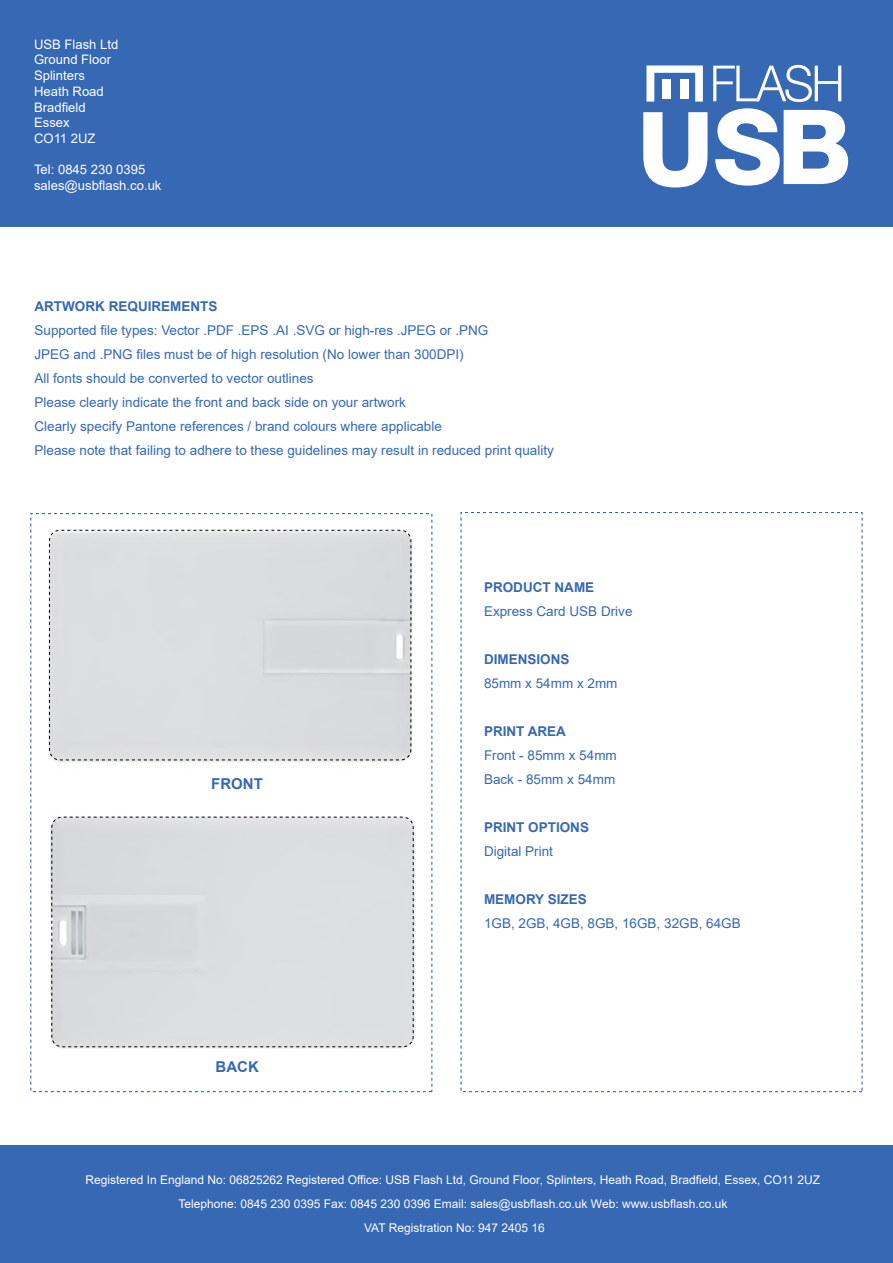
<style>
.page{position:relative;width:893px;height:1263px;background:#fff}
.page>*{position:absolute;margin:0;border:0;box-sizing:border-box;transform-origin:0 0}
.t1{font:700 15px "Arial";color:#3668b3}
.t2{font:13.5px/24px "Arial";color:#3668b3}
.t3{font:700 13.5px "Arial";color:#3668b3}
.t4{font:13.05px/15.8px "Arial";color:#fff}
.t5{font:12px/24px "Arial";color:#fff;text-align:center}
</style>
<div class="page">
<img style="left:48px;top:530px;width:367px;height:518px">
<div style="left:0;top:0;width:893px;height:227px;background:#3668b3"></div>
<svg style="left:713px;top:65px;width:128px;height:37px"></svg>
<svg style="left:646px;top:65px;width:57px;height:37px"></svg>
<div style="left:680px;top:79px;width:8px;height:20px;background:#fff"></div>
<div style="left:662px;top:79px;width:9px;height:20px;background:#fff"></div>
<svg style="left:643px;top:112px;width:64px;height:75px"></svg>
<svg style="left:715px;top:108px;width:133px;height:78px"></svg>
<div style="left:0;top:1146px;width:893px;height:117px;background:#3668b3"></div>
<div style="left:49px;top:530px;width:362px;height:230px;border:1px dashed #000;border-radius:10px"></div>
<div style="left:51px;top:817px;width:363px;height:230px;border:1px dashed #000;border-radius:10px"></div>
<p class="t4" style="left:34px;top:36px;width:86px">USB Flash Ltd<br>Ground Floor<br>Splinters<br>Heath Road<br>Bradfield<br>Essex<br>CO11 2UZ</p>
<p class="t4" style="left:34px;top:162px;width:129px">Tel: 0845 230 0395 sales@usbflash.co.uk</p>
<p class="t3" style="left:34px;top:296px;width:184px">ARTWORK REQUIREMENTS</p>
<p class="t2" style="left:34px;top:318px;width:521px">Supported file types: Vector .PDF .EPS .AI .SVG or high-res .JPEG or .PNG<br>JPEG and .PNG files must be of high resolution (No lower than 300DPI)<br>All fonts should be converted to vector outlines<br>Please clearly indicate the front and back side on your artwork<br>Clearly specify Pantone references / brand colours where applicable<br>Please note that failing to adhere to these guidelines may result in reduced print quality</p>
<p class="t1" style="left:211px;top:773px;width:53px">FRONT</p>
<p class="t1" style="left:215px;top:1056px;width:45px">BACK</p>
<p class="t3" style="left:484px;top:577px;width:112px">PRODUCT NAME</p>
<p class="t2" style="left:484px;top:599px;width:150px">Express Card USB Drive</p>
<p class="t3" style="left:484px;top:649px;width:87px">DIMENSIONS</p>
<p class="t2" style="left:484px;top:671px;width:135px">85mm x 54mm x 2mm</p>
<p class="t3" style="left:484px;top:721px;width:84px">PRINT AREA</p>
<p class="t2" style="left:484px;top:743px;width:134px">Front - 85mm x 54mm<br>Back - 85mm x 54mm</p>
<p class="t3" style="left:484px;top:817px;width:107px">PRINT OPTIONS</p>
<p class="t2" style="left:484px;top:839px;width:71px">Digital Print</p>
<p class="t3" style="left:484px;top:889px;width:104px">MEMORY SIZES</p>
<p class="t2" style="left:484px;top:911px;width:258px">1GB, 2GB, 4GB, 8GB, 16GB, 32GB, 64GB</p>
<p class="t5" style="left:86px;top:1167px;width:736px">Registered In England No: 06825262 Registered Office: USB Flash Ltd, Ground Floor, Splinters, Heath Road, Bradfield, Essex, CO11 2UZ<br>Telephone: 0845 230 0395 Fax: 0845 230 0396 Email: sales@usbflash.co.uk Web: www.usbflash.co.uk<br>VAT Registration No: 947 2405 16</p>
</div>
